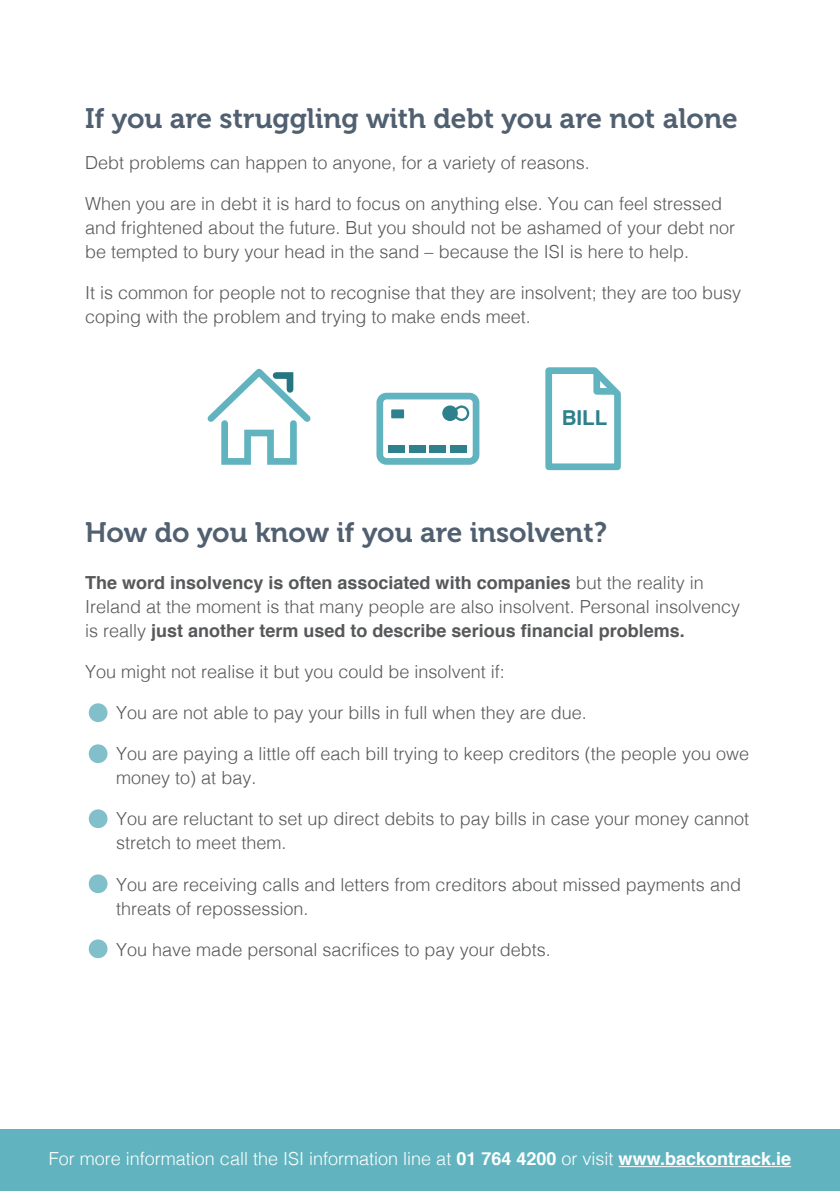
<style>
.page{position:relative;width:840px;height:1191px;background:#fff}
.page>*{position:absolute;margin:0;border:0;box-sizing:border-box;transform-origin:0 0}
.t1{font:28px "Museo 700";color:#516070}
.t2{font:700 20.6px "Helvetica";color:#2e818c}
.t3{font:300 18px/24px "Helvetica";color:#57585a}
.t4{font:700 18px/24px "Helvetica";color:#57585a}
.t5{font:300 18px "Helvetica";color:#fff}
.s1{font-weight:300}
.s2{font-size:52px;color:#81c0ca}
.s3{font-weight:700}
</style>
<div class="page">
<div style="left:0;top:1129px;width:839px;height:62px;background:#61b4bf"></div>
<hr style="left:618px;top:1166px;width:172px;height:1px;background:#fff">
<svg style="left:207px;top:368px;width:104px;height:97px"></svg>
<svg style="left:545px;top:367px;width:76px;height:104px"></svg>
<div style="left:391px;top:409px;width:13px;height:9px;background:#2e818c"></div>
<div style="left:376px;top:393px;width:103px;height:72px;border:7px solid #61b4bf;border-radius:7px"></div>
<div style="left:388px;top:445px;width:16px;height:7px;background:#2e818c"></div>
<div style="left:409px;top:445px;width:16px;height:7px;background:#2e818c"></div>
<div style="left:429px;top:445px;width:17px;height:7px;background:#2e818c"></div>
<div style="left:450px;top:445px;width:16px;height:7px;background:#2e818c"></div>
<svg style="left:453px;top:405px;width:17px;height:16px"></svg>
<div style="left:442px;top:405px;width:15px;height:16px;border:2px solid #2e818c;border-radius:50%"></div>
<div style="left:443px;top:406px;width:13px;height:14px;background:#2e818c;border-radius:50%"></div>
<h1 class="t1" style="left:85px;top:103px;width:653px">If you are struggling with debt you are not alone</h1>
<p class="t3" style="left:85px;top:149px;width:506px">Debt problems can happen to anyone, for a variety of reasons.</p>
<p class="t3" style="left:85px;top:190px;width:651px">When you are in debt it is hard to focus on anything else. You can feel stressed and frightened about the future. But you should not be ashamed of your debt nor be tempted to bury your head in the sand – because the ISI is here to help.</p>
<p class="t3" style="left:85px;top:279px;width:657px">It is common for people not to recognise that they are insolvent; they are too busy coping with the problem and trying to make ends meet.</p>
<p class="t2" style="left:561px;top:401px;width:47px">BILL</p>
<h1 class="t1" style="left:85px;top:517px;width:523px">How do you know if you are insolvent?</h1>
<p class="t4" style="left:85px;top:571px;width:656px">The word insolvency is often associated with companies <span class="s1">but the reality in<br>Ireland at the moment is that many people are also insolvent. Personal insolvency is really</span> just another term used to describe serious financial problems.</p>
<p class="t3" style="left:85px;top:658px;width:421px">You might not realise it but you could be insolvent if:</p>
<p class="t3" style="left:85px;top:699px;width:503px"><span class="s2">•</span> You are not able to pay your bills in full when they are due.</p>
<p class="t3" style="left:116px;top:741px;width:634px;text-indent:-31px"><span class="s2">•</span> You are paying a little off each bill trying to keep creditors (the people you owe money to) at bay.</p>
<p class="t3" style="left:116px;top:806px;width:634px;text-indent:-31px"><span class="s2">•</span> You are reluctant to set up direct debits to pay bills in case your money cannot stretch to meet them.</p>
<p class="t3" style="left:116px;top:871px;width:626px;text-indent:-31px"><span class="s2">•</span> You are receiving calls and letters from creditors about missed payments and threats of repossession.</p>
<p class="t3" style="left:85px;top:936px;width:467px"><span class="s2">•</span> You have made personal sacrifices to pay your debts.</p>
<p class="t5" style="left:49px;top:1143px;width:743px">For more information call the ISI information line at <span class="s3">01 764 4200</span> or visit <span class="s3">www.backontrack.ie</span></p>
</div>
